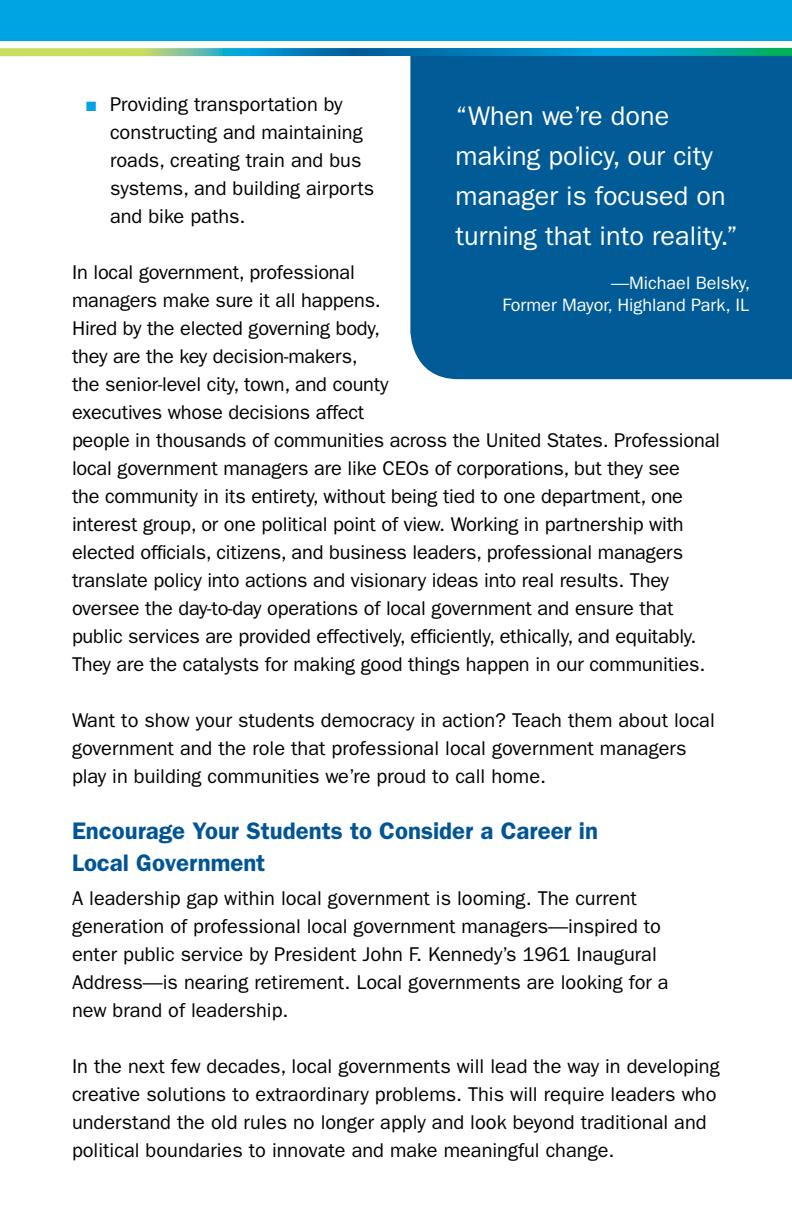
<style>
.page{position:relative;width:792px;height:1224px;background:#fff}
.page>*{position:absolute;margin:0;border:0;box-sizing:border-box;transform-origin:0 0}
.t1{font:27px/40px "ITC Franklin Gothic Std";color:#fff}
.t2{font:600 24px/32px "ITC Franklin Gothic Std";color:#005596}
.t3{font:20px/28px "ITC Franklin Gothic Std";color:#000}
.t4{font:18px/22px "ITC Franklin Gothic Std";color:#fff;text-align:right}
.s1{color:#00a4e3}
</style>
<div class="page">
<div style="left:410px;top:56px;width:382px;height:323px;background:#005b97"></div>
<div style="left:0;top:0;width:792px;height:40px;background:#00a4e3"></div>
<svg style="left:0;top:48px;width:792px;height:8px;background:#32a1a4"></svg>
<p class="t3" style="left:110px;top:90px;width:266px;text-indent:-24px"><span class="s1">■</span> Providing transportation by constructing and maintaining roads, creating train and bus systems, and building airports and bike paths.</p>
<p class="t3" style="left:72px;top:258px;width:650px">In local government, professional<br>managers make sure it all happens.<br>Hired by the elected governing body,<br>they are the key decision-makers,<br>the senior-level city, town, and county<br>executives whose decisions affect<br>people in thousands of communities across the United States. Professional local government managers are like CEOs of corporations, but they see<br>the community in its entirety, without being tied to one department, one interest group, or one political point of view. Working in partnership with elected officials, citizens, and business leaders, professional managers translate policy into actions and visionary ideas into real results. They oversee the day-to-day operations of local government and ensure that public services are provided effectively, efficiently, ethically, and equitably.<br>They are the catalysts for making good things happen in our communities.</p>
<p class="t3" style="left:72px;top:706px;width:644px">Want to show your students democracy in action? Teach them about local government and the role that professional local government managers play in building communities we’re proud to call home.</p>
<p class="t2" style="left:72px;top:814px;width:528px">Encourage Your Students to Consider a Career in<br>Local Government</p>
<p class="t3" style="left:72px;top:884px;width:598px">A leadership gap within local government is looming. The current generation of professional local government managers—inspired to enter public service by President John F. Kennedy’s 1961 Inaugural Address—is nearing retirement. Local governments are looking for a new brand of leadership.</p>
<p class="t3" style="left:72px;top:1052px;width:649px">In the next few decades, local governments will lead the way in developing creative solutions to extraordinary problems. This will require leaders who understand the old rules no longer apply and look beyond traditional and political boundaries to innovate and make meaningful change.</p>
<h1 class="t1" style="left:456px;top:96px;width:284px">“When we’re done making policy, our city manager is focused on turning that into reality.”</h1>
<p class="t4" style="left:503px;top:272px;width:249px">—Michael Belsky,<br>Former Mayor, Highland Park, IL</p>
</div>
